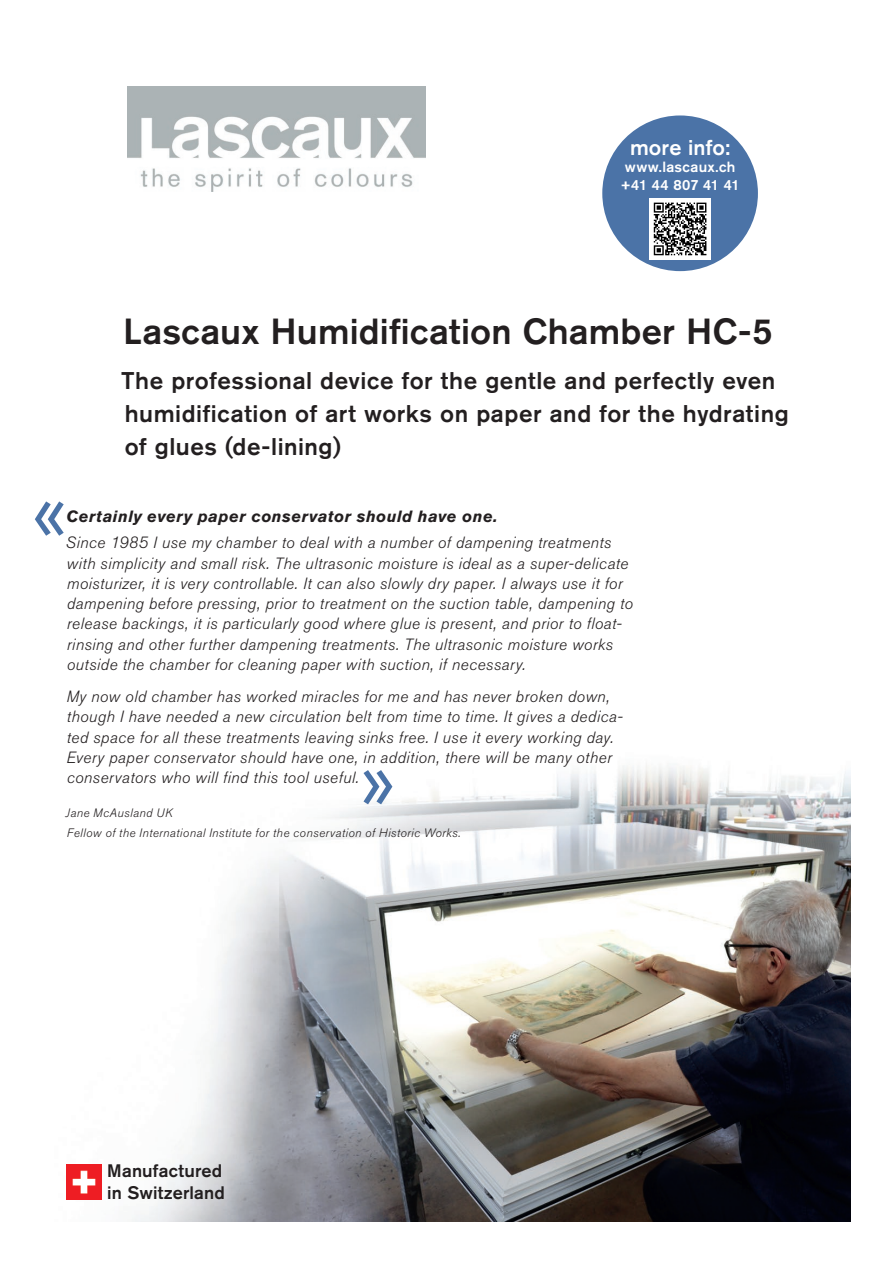
<style>
.page{position:relative;width:893px;height:1263px;background:#fff}
.page>*{position:absolute;margin:0;border:0;box-sizing:border-box;transform-origin:0 0}
.t1{font:300 96px "Akzidenz Grotesk BE";color:#4b73a7}
.t2{font:500 36px "Akzidenz Grotesk BE";letter-spacing:.005em;color:#231f20}
.t3{font:500 24px/33px "Akzidenz Grotesk BE";letter-spacing:.025em;color:#231f20}
.t4{font:500 21.45px "Akzidenz Grotesk BE";letter-spacing:.005em;color:#fff}
.t5{font:500 18px/21.6px "Akzidenz Grotesk BE";letter-spacing:.01em;color:#231f20}
.t6{font:italic 300 16.2px/20.2px "Akzidenz Grotesk BE";letter-spacing:.025em;color:#231f20}
.t7{font:italic 700 16.2px "Akzidenz Grotesk BE";letter-spacing:.03em;color:#231f20}
.t8{font:500 14.7px/17.5px "Akzidenz Grotesk BE";letter-spacing:.02em;color:#fff}
.t9{font:italic 300 12.15px/20.2px "Akzidenz Grotesk BE";letter-spacing:.035em;color:#231f20}
</style>
<div class="page">
<img style="left:128px;top:86px;width:297px;height:105px">
<img style="left:66px;top:764px;width:784px;height:457px">
<div style="left:602px;top:115px;width:156px;height:156px;background:#4b73a7;border-radius:50%"></div>
<svg style="left:649px;top:198px;width:62px;height:62px"></svg>
<svg style="left:654px;top:203px;width:52px;height:52px;background:#787878"></svg>
<img style="left:67px;top:1165px;width:34px;height:34px">
<h3 class="t4" style="left:630px;top:134px;width:102px">more info:</h3>
<p class="t8" style="left:620px;top:158px;width:121px">www.lascaux.ch +41 44 807 41 41</p>
<h2 class="t2" style="left:123px;top:310px;width:651px">Lascaux Humidification Chamber HC-5</h2>
<h3 class="t3" style="left:121px;top:364px;width:669px">The professional device for the gentle and perfectly even humidification of art works on paper and for the hydrating of glues (de-lining)</h3>
<h1 class="t1" style="left:31px;top:459px;width:37px">«</h1>
<p class="t7" style="left:67px;top:507px;width:433px">Certainly every paper conservator should have one.</p>
<p class="t6" style="left:66px;top:533px;width:568px">Since 1985 I use my chamber to deal with a number of dampening treatments with simplicity and small risk. The ultrasonic moisture is ideal as a super-delicate moisturizer, it is very controllable. It can also slowly dry paper. I always use it for dampening before pressing, prior to treatment on the suction table, dampening to release backings, it is particularly good where glue is present, and prior to float&shy;rinsing and other further dampening treatments. The ultrasonic moisture works outside the chamber for cleaning paper with suction, if necessary.</p>
<p class="t6" style="left:66px;top:687px;width:558px">My now old chamber has worked miracles for me and has never broken down, though I have needed a new circulation belt from time to time. It gives a dedica&shy;ted space for all these treatments leaving sinks free. I use it every working day.<br>Every paper conservator should have one, in addition, there will be many other conservators who will find this tool useful.</p>
<p class="t9" style="left:65px;top:803px;width:397px">Jane McAusland UK<br>Fellow of the International Institute for the conservation of Historic Works.</p>
<h1 class="t1" style="left:360px;top:728px;width:37px">»</h1>
<p class="t5" style="left:107px;top:1159px;width:119px">Manufactured in Switzerland</p>
</div>
